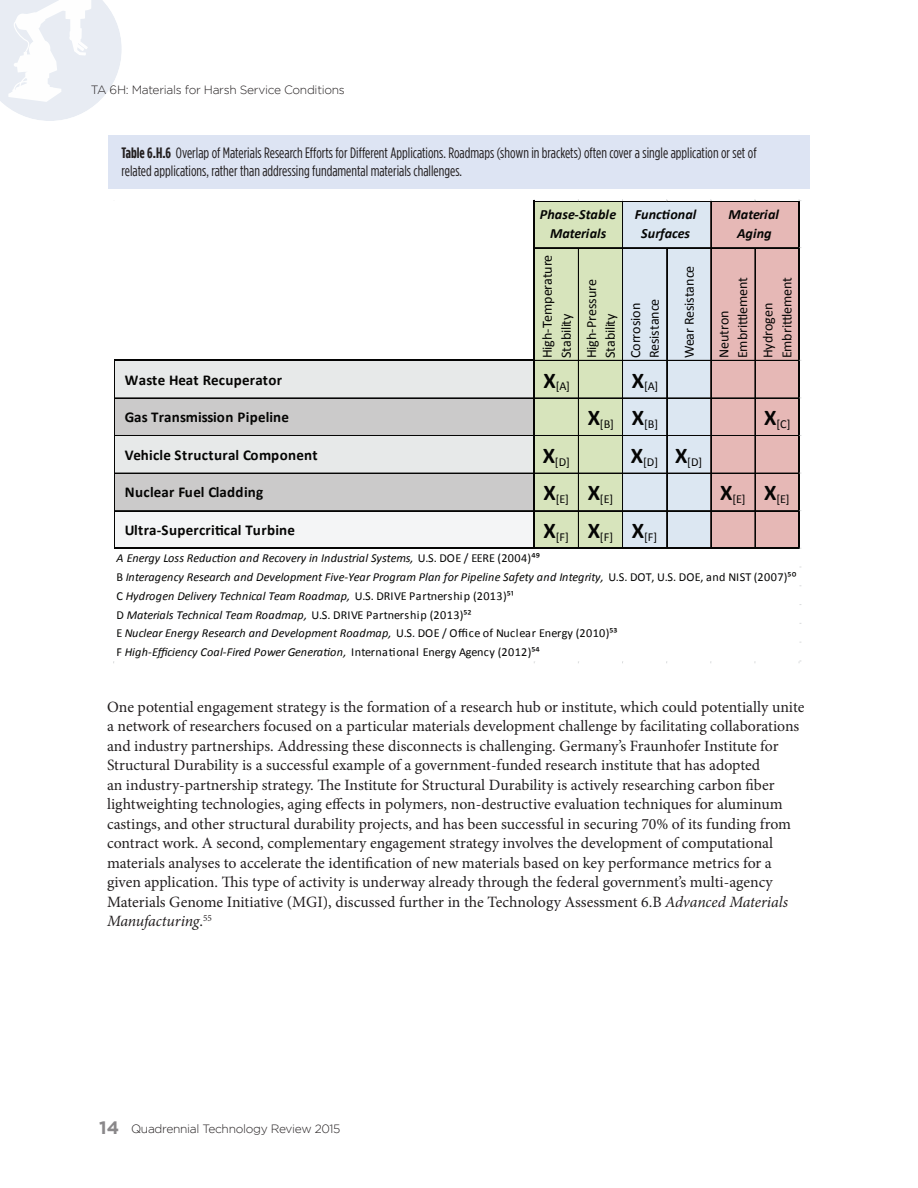
<style>
.page{position:relative;width:918px;height:1188px;background:#fff}
.page>*{position:absolute;margin:0;border:0;box-sizing:border-box;transform-origin:0 0}
.Body_Text{font:15.75px/19.5px "Minion Pro";color:#231f20}
.Figure_Text{font:15px/18px "Gotham Condensed";color:#231f20}
.t1{font:700 15px "Calibri";letter-spacing:.02em;color:#050504}
.t2{font:14.1px/18.8px "Calibri";letter-spacing:-.01em;color:#050504}
.t3{font:italic 700 14.1px/18.8px "Calibri";letter-spacing:.005em;color:#050504;text-align:center}
.t4{font:italic 12.15px/18.8px "Calibri";color:#050504}
.t5{font:12.15px "Calibri";color:#050504}
.t6{font:300 12px "Gotham";letter-spacing:-.025em;color:#231f20}
.s1{font-weight:700}
.s2{font-style:normal}
.s3{font-style:italic}
.s4{font-weight:700;font-size:18px;color:#8a888a}
</style>
<div class="page">
<svg style="left:0;top:0;width:122px;height:121px"></svg>
<div style="left:108px;top:135px;width:702px;height:54px;background:#dde4f3"></div>
<div style="left:534px;top:202px;width:89px;height:159px;background:#d7e4bc"></div>
<div style="left:623px;top:202px;width:89px;height:159px;background:#dce7f2"></div>
<div style="left:711px;top:202px;width:89px;height:159px;background:#e6b8b6"></div>
<div style="left:115px;top:360px;width:420px;height:39px;background:#e7e9e9"></div>
<div style="left:534px;top:360px;width:89px;height:39px;background:#d7e4bc"></div>
<div style="left:623px;top:360px;width:89px;height:39px;background:#dce7f2"></div>
<div style="left:711px;top:360px;width:89px;height:39px;background:#e6b8b6"></div>
<div style="left:115px;top:398px;width:420px;height:38px;background:#cbcaca"></div>
<div style="left:534px;top:398px;width:89px;height:38px;background:#d7e4bc"></div>
<div style="left:623px;top:398px;width:89px;height:38px;background:#dce7f2"></div>
<div style="left:711px;top:398px;width:89px;height:38px;background:#e6b8b6"></div>
<div style="left:115px;top:435px;width:420px;height:39px;background:#e7e9e9"></div>
<div style="left:534px;top:435px;width:89px;height:39px;background:#d7e4bc"></div>
<div style="left:623px;top:435px;width:89px;height:39px;background:#dce7f2"></div>
<div style="left:711px;top:435px;width:89px;height:39px;background:#e6b8b6"></div>
<div style="left:115px;top:473px;width:420px;height:39px;background:#cbcaca"></div>
<div style="left:534px;top:473px;width:89px;height:39px;background:#d7e4bc"></div>
<div style="left:623px;top:473px;width:89px;height:39px;background:#dce7f2"></div>
<div style="left:711px;top:473px;width:89px;height:39px;background:#e6b8b6"></div>
<div style="left:115px;top:511px;width:420px;height:38px;background:#f4f5f6"></div>
<div style="left:534px;top:511px;width:89px;height:38px;background:#d7e4bc"></div>
<div style="left:623px;top:511px;width:89px;height:38px;background:#dce7f2"></div>
<div style="left:711px;top:511px;width:89px;height:38px;background:#e6b8b6"></div>
<hr style="left:535px;top:201px;width:265px;height:1px;background:#050504">
<hr style="left:535px;top:247px;width:263px;height:1px;background:#050504">
<hr style="left:535px;top:248px;width:263px;height:1px;background:#050504">
<hr style="left:115px;top:359px;width:420px;height:2px;background:#050504">
<hr style="left:535px;top:360px;width:263px;height:1px;background:#050504">
<hr style="left:115px;top:398px;width:418px;height:1px;background:#050504">
<hr style="left:535px;top:398px;width:263px;height:1px;background:#050504">
<hr style="left:115px;top:435px;width:418px;height:1px;background:#050504">
<hr style="left:535px;top:435px;width:263px;height:1px;background:#050504">
<hr style="left:115px;top:473px;width:418px;height:1px;background:#050504">
<hr style="left:535px;top:473px;width:263px;height:1px;background:#050504">
<hr style="left:115px;top:510px;width:418px;height:1px;background:#050504">
<hr style="left:115px;top:511px;width:418px;height:1px;background:#050504">
<hr style="left:535px;top:510px;width:263px;height:1px;background:#050504">
<hr style="left:535px;top:511px;width:263px;height:1px;background:#050504">
<hr style="left:114px;top:359px;width:1px;height:190px;background:#050504">
<hr style="left:533px;top:201px;width:2px;height:348px;background:#050504">
<hr style="left:578px;top:249px;width:1px;height:298px;background:#050504">
<hr style="left:622px;top:202px;width:1px;height:345px;background:#050504">
<hr style="left:623px;top:202px;width:1px;height:345px;background:#050504">
<hr style="left:666px;top:249px;width:1px;height:298px;background:#050504">
<hr style="left:667px;top:249px;width:1px;height:298px;background:#050504">
<hr style="left:711px;top:202px;width:1px;height:345px;background:#050504">
<hr style="left:755px;top:249px;width:1px;height:298px;background:#050504">
<hr style="left:115px;top:547px;width:685px;height:2px;background:#050504">
<hr style="left:798px;top:202px;width:2px;height:347px;background:#050504">
<p class="t6" style="left:91px;top:83px;width:256px">TA 6H: Materials for Harsh Service Conditions</p>
<p class="Figure_Text" style="left:122px;top:144px;width:637px"><span class="s1">Table 6.H.6</span> Overlap of Materials Research Efforts for Different Applications. Roadmaps (shown in brackets) often cover a single application or set of related applications, rather than addressing fundamental materials challenges.</p>
<p class="t3" style="left:540px;top:205px;width:78px">Phase-Stable<br>Materials</p>
<p class="t3" style="left:635px;top:205px;width:63px">Functional<br>Surfaces</p>
<p class="t3" style="left:729px;top:205px;width:52px">Material<br>Aging</p>
<p class="t2" style="left:538px;top:358px;width:105px;rotate:-90deg">High-Temperature<br>Stability</p>
<p class="t2" style="left:582px;top:358px;width:81px;rotate:-90deg">High-Pressure<br>Stability</p>
<p class="t2" style="left:626px;top:358px;width:61px;rotate:-90deg">Corrosion<br>Resistance</p>
<p class="t2" style="left:680px;top:358px;width:94px;rotate:-90deg">Wear Resistance</p>
<p class="t2" style="left:714px;top:358px;width:83px;rotate:-90deg">Neutron<br>Embrittlement</p>
<p class="t2" style="left:759px;top:358px;width:83px;rotate:-90deg">Hydrogen<br>Embrittlement</p>
<p class="t1" style="left:125px;top:370px;width:159px">Waste Heat Recuperator</p>
<p class="t5" style="left:544px;top:379px;width:28px"><sup>X</sup>[A]</p>
<p class="t5" style="left:632px;top:379px;width:28px"><sup>X</sup>[A]</p>
<p class="t1" style="left:125px;top:408px;width:166px">Gas Transmission Pipeline</p>
<p class="t5" style="left:588px;top:416px;width:72px"><sup>X</sup>[B] <sup>X</sup>[B]</p>
<p class="t5" style="left:764px;top:416px;width:28px"><sup>X</sup>[C]</p>
<p class="t1" style="left:125px;top:445px;width:194px">Vehicle Structural Component</p>
<p class="t5" style="left:543px;top:454px;width:29px"><sup>X</sup>[D]</p>
<p class="t5" style="left:631px;top:454px;width:73px"><sup>X</sup>[D] <sup>X</sup>[D]</p>
<p class="t1" style="left:125px;top:483px;width:140px">Nuclear Fuel Cladding</p>
<p class="t5" style="left:544px;top:491px;width:71px"><sup>X</sup>[E] <sup>X</sup>[E]</p>
<p class="t5" style="left:720px;top:491px;width:71px"><sup>X</sup>[E] <sup>X</sup>[E]</p>
<p class="t1" style="left:125px;top:520px;width:172px">Ultra-Supercritical Turbine</p>
<p class="t5" style="left:544px;top:529px;width:115px"><sup>X</sup>[F] <sup>X</sup>[F] <sup>X</sup>[F]</p>
<p class="t4" style="left:116px;top:548px;width:682px">A Energy Loss Reduction and Recovery in Industrial Systems, <span class="s2">U.S. DOE / EERE (2004)⁴⁹<br>B</span> Interagency Research and Development Five-Year Program Plan for Pipeline Safety and Integrity, <span class="s2">U.S. DOT, U.S. DOE, and NIST (2007)⁵⁰<br>C</span> Hydrogen Delivery Technical Team Roadmap, <span class="s2">U.S. DRIVE Partnership (2013)⁵¹<br>D</span> Materials Technical Team Roadmap, <span class="s2">U.S. DRIVE Partnership (2013)⁵²<br>E</span> Nuclear Energy Research and Development Roadmap, <span class="s2">U.S. DOE / Office of Nuclear Energy (2010)⁵³<br>F</span> High-Efficiency Coal-Fired Power Generation, <span class="s2">International Energy Agency (2012)⁵⁴</span></p>
<p class="Body_Text" style="left:107px;top:697px;width:699px">One potential engagement strategy is the formation of a research hub or institute, which could potentially unite a network of researchers focused on a particular materials development challenge by facilitating collaborations and industry partnerships. Addressing these disconnects is challenging. Germany’s Fraunhofer Institute for Structural Durability is a successful example of a government-funded research institute that has adopted<br>an industry-partnership strategy. The Institute for Structural Durability is actively researching carbon fiber lightweighting technologies, aging effects in polymers, non-destructive evaluation techniques for aluminum castings, and other structural durability projects, and has been successful in securing 70% of its funding from contract work. A second, complementary engagement strategy involves the development of computational materials analyses to accelerate the identification of new materials based on key performance metrics for a given application. This type of activity is underway already through the federal government’s multi-agency Materials Genome Initiative (MGI), discussed further in the Technology Assessment 6.B <span class="s3">Advanced Materials Manufacturing</span>.<sup>55</sup></p>
<p class="t6" style="left:99px;top:1122px;width:243px"><span class="s4">14</span> Quadrennial Technology Review 2015</p>
</div>
